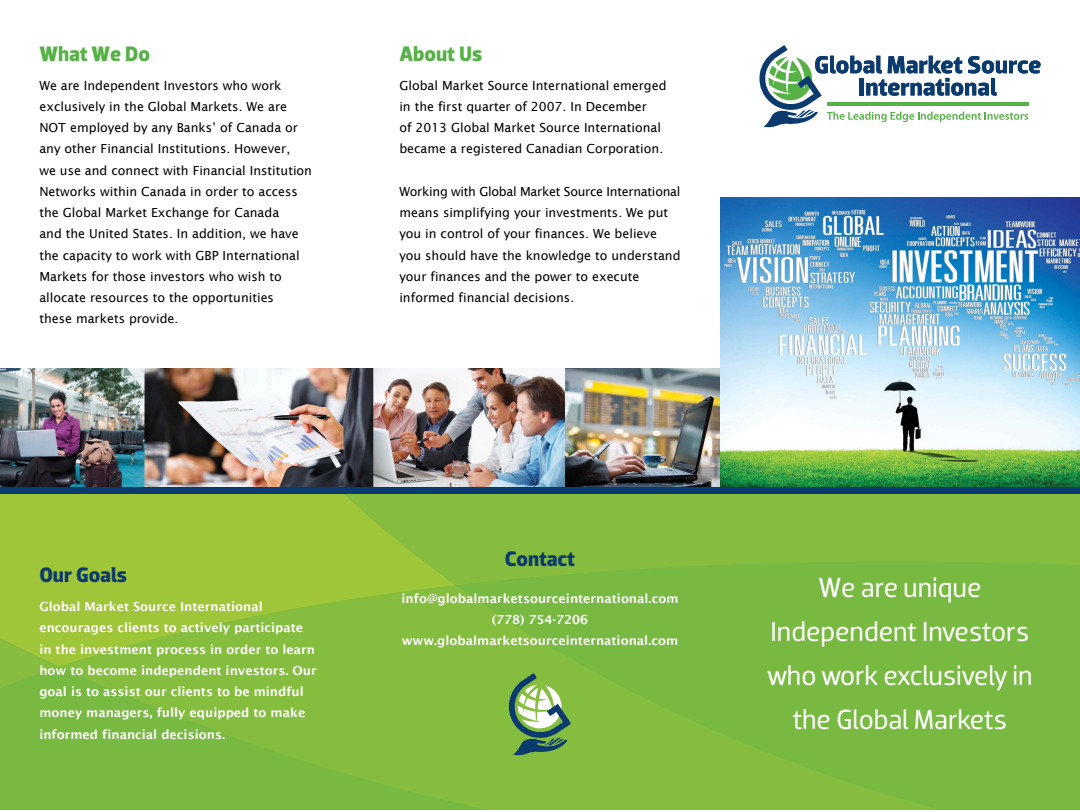
<style>
.page{position:relative;width:1080px;height:810px;background:#fff}
.page>*{position:absolute;margin:0;border:0;box-sizing:border-box;transform-origin:0 0}
.t1{font:28.12px/43.9px "Dobra";color:#fff;text-align:center}
.t2{font:700 21.25px "Dobra";letter-spacing:-.005em;color:#0a3a6e}
.t3{font:700 21.25px "Dobra";color:#56b146}
.t4{font:12.5px/21.2px "Lucida Sans";color:#000}
.t5{font:600 12.5px/21.2px "Lucida Sans";color:#fff}
</style>
<div class="page">
<img style="left:0;top:368px;width:720px;height:119px">
<img style="left:720px;top:197px;width:360px;height:290px">
<svg style="left:0;top:493px;width:456px;height:173px;background:#96c239"></svg>
<svg style="left:456px;top:585px;width:624px;height:225px;background:#7bba40"></svg>
<svg style="left:341px;top:493px;width:739px;height:92px;background:#84bb3e"></svg>
<svg style="left:0;top:666px;width:489px;height:144px;background:#7ebb3f"></svg>
<svg style="left:0;top:638px;width:59px;height:50px;background:#8abe3c"></svg>
<svg style="left:759px;top:45px;width:282px;height:83px"></svg>
<hr style="left:827px;top:102px;width:201px;height:3px;background:#56b146">
<svg style="left:505px;top:673px;width:66px;height:83px;background:#7da96b"></svg>
<div style="left:0;top:487px;width:1080px;height:6px;background:#0a3a6e"></div>
<h2 class="t3" style="left:39px;top:41px;width:112px">What We Do</h2>
<p class="t4" style="left:39px;top:75px;width:274px">We are Independent Investors who work exclusively in the Global Markets. We are NOT employed by any Banks’ of Canada or any other Financial Institutions. However,<br>we use and connect with Financial Institution Networks within Canada in order to access the Global Market Exchange for Canada<br>and the United States. In addition, we have the capacity to work with GBP International Markets for those investors who wish to allocate resources to the opportunities<br>these markets provide.</p>
<h2 class="t3" style="left:399px;top:41px;width:84px">About Us</h2>
<p class="t4" style="left:399px;top:75px;width:269px">Global Market Source International emerged in the first quarter of 2007. In December<br>of 2013 Global Market Source International became a registered Canadian Corporation.</p>
<p class="t4" style="left:399px;top:181px;width:283px">Working with Global Market Source International means simplifying your investments. We put you in control of your finances. We believe you should have the knowledge to understand your finances and the power to execute informed financial decisions.</p>
<h2 class="t2" style="left:505px;top:546px;width:72px">Contact</h2>
<h2 class="t2" style="left:39px;top:563px;width:89px">Our Goals</h2>
<p class="t5" style="left:39px;top:596px;width:279px">Global Market Source International encourages clients to actively participate in the investment process in order to learn how to become independent investors. Our goal is to assist our clients to be mindful money managers, fully equipped to make informed financial decisions.</p>
<p class="t5" style="left:402px;top:588px;width:278px;text-align:center">info@globalmarketsourceinternational.com (778) 754-7206 www.globalmarketsourceinternational.com</p>
<h1 class="t1" style="left:767px;top:566px;width:267px">We are unique<br>Independent Investors who work exclusively in the Global Markets</h1>
</div>
